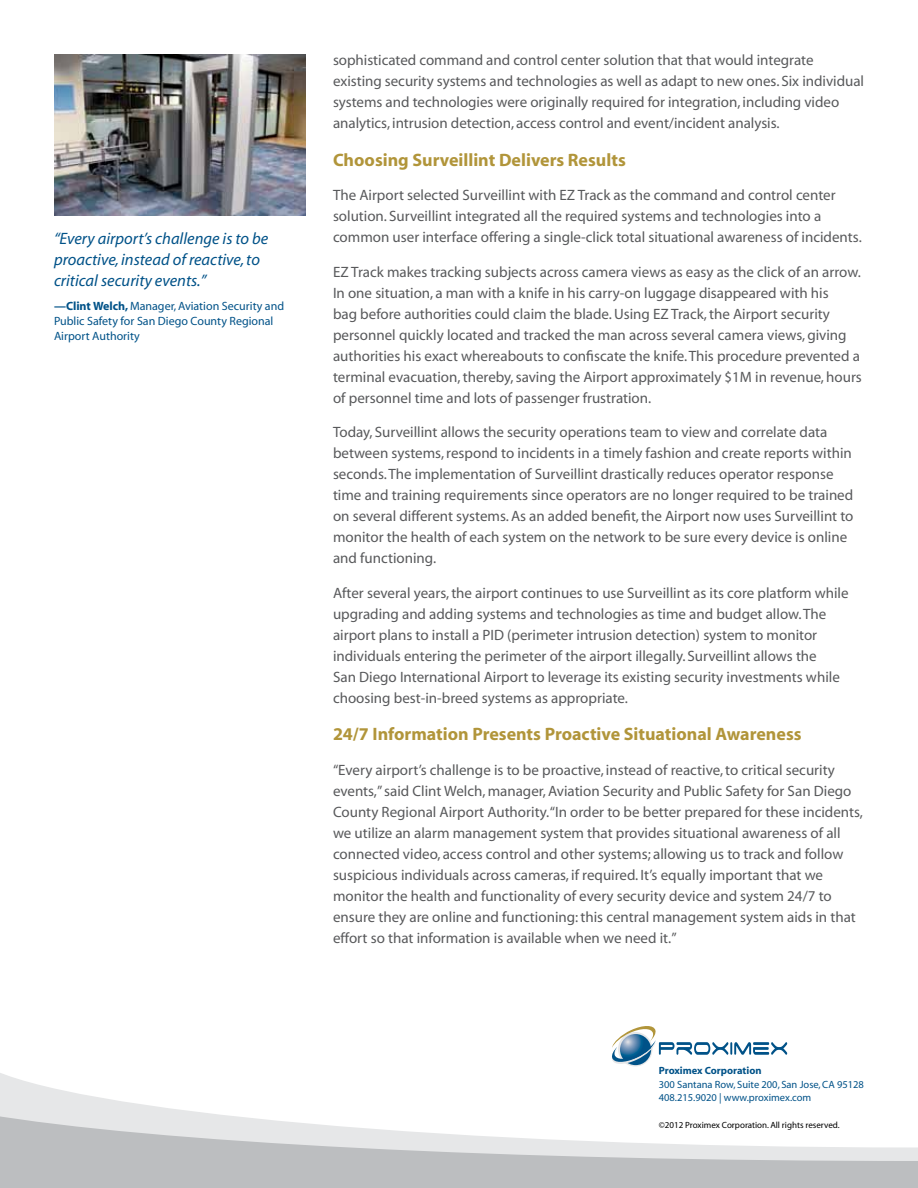
<style>
.page{position:relative;width:918px;height:1188px;background:#fff}
.page>*{position:absolute;margin:0;border:0;box-sizing:border-box;transform-origin:0 0}
.t1{font:700 18px "Myriad";color:#b1953a}
.t2{font:italic 16.5px/21px "Myriad";color:#005288}
.t3{font:15px/21px "Myriad";color:#58595b}
.t4{font:12px/15px "Myriad";color:#005288}
.t5{font:10.5px/13.5px "Myriad";color:#005288}
.t6{font:700 10.5px "Myriad";color:#005288}
.t7{font:9px "Myriad";color:#000}
.s1{font-weight:700}
</style>
<div class="page">
<svg style="left:618px;top:1032px;width:34px;height:35px"></svg>
<svg style="left:612px;top:1026px;width:175px;height:39px"></svg>
<svg style="left:0;top:1066px;width:639px;height:48px"></svg>
<svg style="left:0;top:1114px;width:918px;height:74px;fill:#bcbec0"></svg>
<img style="left:54px;top:54px;width:252px;height:162px">
<p class="t2" style="left:54px;top:229px;width:216px">“Every airport’s challenge is to be proactive, instead of reactive, to critical security events.”</p>
<p class="t4" style="left:54px;top:299px;width:232px"><span class="s1">—Clint Welch,</span> Manager, Aviation Security and<br>Public Safety for San Diego County Regional<br>Airport Authority</p>
<p class="t3" style="left:333px;top:50px;width:533px">sophisticated command and control center solution that that would integrate existing security systems and technologies as well as adapt to new ones. Six individual systems and technologies were originally required for integration, including video analytics, intrusion detection, access control and event/incident analysis.</p>
<p class="t1" style="left:333px;top:150px;width:294px">Choosing Surveillint Delivers Results</p>
<p class="t3" style="left:333px;top:185px;width:530px">The Airport selected Surveillint with EZ Track as the command and control center solution. Surveillint integrated all the required systems and technologies into a common user interface offering a single-click total situational awareness of incidents.</p>
<p class="t3" style="left:333px;top:262px;width:530px">EZ Track makes tracking subjects across camera views as easy as the click of an arrow.<br>In one situation, a man with a knife in his carry-on luggage disappeared with his<br>bag before authorities could claim the blade. Using EZ Track, the Airport security personnel quickly located and tracked the man across several camera views, giving authorities his exact whereabouts to confiscate the knife. This procedure prevented a terminal evacuation, thereby, saving the Airport approximately $1M in revenue, hours of personnel time and lots of passenger frustration.</p>
<p class="t3" style="left:333px;top:422px;width:522px">Today, Surveillint allows the security operations team to view and correlate data between systems, respond to incidents in a timely fashion and create reports within seconds. The implementation of Surveillint drastically reduces operator response time and training requirements since operators are no longer required to be trained on several different systems. As an added benefit, the Airport now uses Surveillint to monitor the health of each system on the network to be sure every device is online and functioning.</p>
<p class="t3" style="left:333px;top:583px;width:517px">After several years, the airport continues to use Surveillint as its core platform while upgrading and adding systems and technologies as time and budget allow. The airport plans to install a PID (perimeter intrusion detection) system to monitor individuals entering the perimeter of the airport illegally. Surveillint allows the<br>San Diego International Airport to leverage its existing security investments while choosing best-in-breed systems as appropriate.</p>
<p class="t1" style="left:333px;top:725px;width:470px">24/7 Information Presents Proactive Situational Awareness</p>
<p class="t3" style="left:333px;top:760px;width:532px">“Every airport’s challenge is to be proactive, instead of reactive, to critical security events,” said Clint Welch, manager, Aviation Security and Public Safety for San Diego County Regional Airport Authority.“In order to be better prepared for these incidents, we utilize an alarm management system that provides situational awareness of all connected video, access control and other systems; allowing us to track and follow suspicious individuals across cameras, if required. It’s equally important that we monitor the health and functionality of every security device and system 24/7 to ensure they are online and functioning: this central management system aids in that effort so that information is available when we need it.”</p>
<p class="t6" style="left:659px;top:1065px;width:104px">Proximex Corporation</p>
<p class="t5" style="left:659px;top:1078px;width:207px">300 Santana Row, Suite 200, San Jose, CA 95128<br>408.215.9020 | www.proximex.com</p>
<p class="t7" style="left:659px;top:1121px;width:182px">©2012 Proximex Corporation. All rights reserved.</p>
</div>
